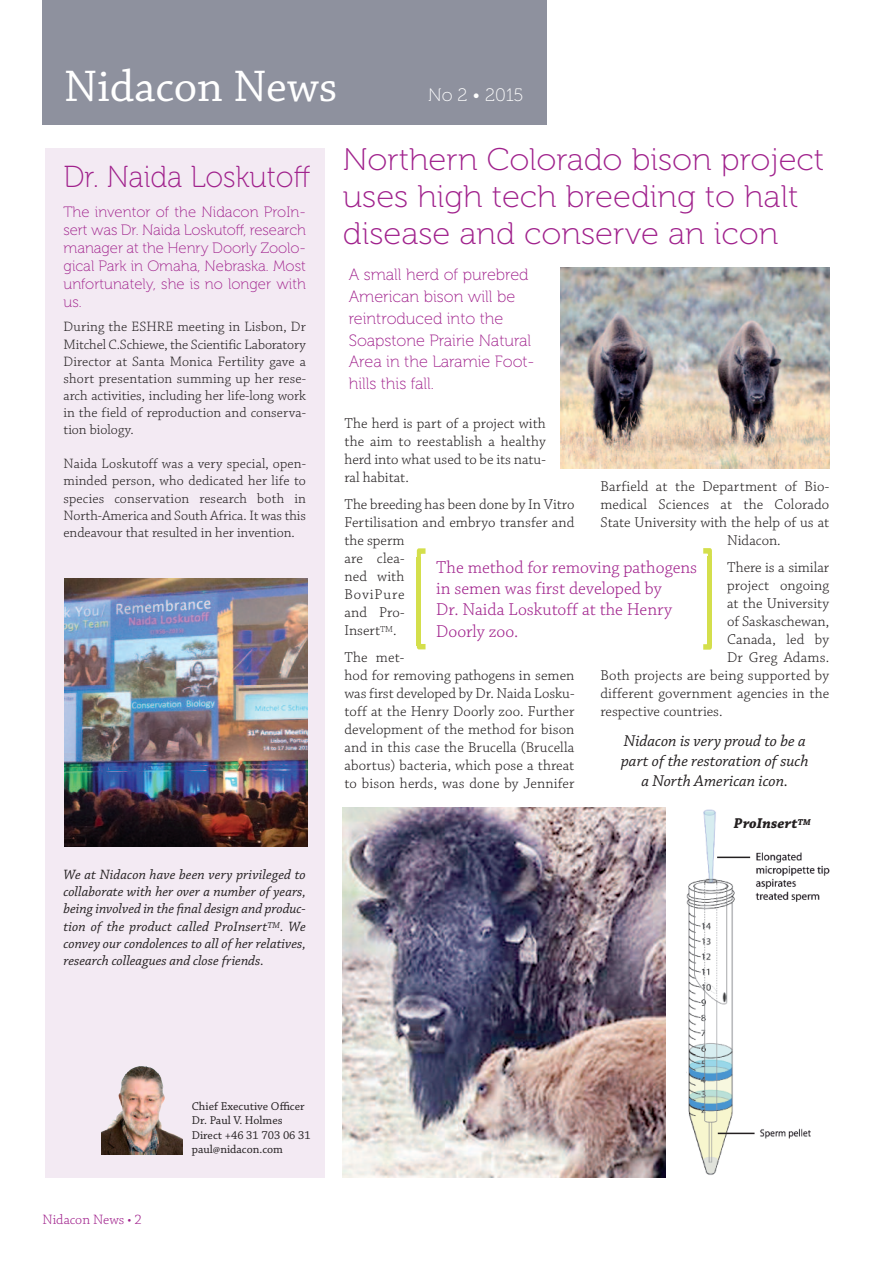
<style>
.page{position:relative;width:893px;height:1263px;background:#fff}
.page>*{position:absolute;margin:0;border:0;box-sizing:border-box;transform-origin:0 0}
.t1{font:46.5px "Chaparral Pro";color:#fff}
.t2{font:31.2px/36.6px "Museo 100";color:#a0218c;scale:1.06 1}
.t3{font:30.3px "Museo 100";color:#a0218c}
.t4{font:18.15px/21.1px "Chaparral MM.250.wt.11.op";color:#a0218c}
.t5{font:18px "Museo 100";letter-spacing:-.005em;color:#fff}
.t6{font:italic 16.5px/19.8px "Chaparral Pro";color:#231f20;text-align:center}
.t7{font:16.35px/21.8px "Museo 100";color:#a0218c}
.t8{font:15px/18px "Chaparral MM.250.wt.11.op";letter-spacing:.005em;color:#231f20}
.t9{font:15px/18px "Museo 100";color:#a0218c;text-align:justify}
.t10{font:italic 700 15px "Chaparral Pro";color:#231f20}
.t11{font:14.25px/17.1px "Chaparral MM.250.wt.11.op";color:#231f20;text-align:justify}
.t12{font:italic 14.25px/17.1px "Chaparral Pro";color:#231f20;text-align:justify}
.t13{font:14.25px "Chaparral MM.250.wt.11.op";color:#a0218c}
.t14{font:12px/14.4px "Chaparral Pro";color:#231f20}
</style>
<div class="page">
<img style="left:755px;top:852px;width:75px;height:50px">
<img style="left:760px;top:1128px;width:51px;height:11px">
<div style="left:45px;top:148px;width:280px;height:1030px;background:#f3eaf3"></div>
<div style="left:43px;top:0;width:504px;height:125px;background:#8e919e"></div>
<img style="left:343px;top:808px;width:322px;height:370px">
<img style="left:561px;top:267px;width:268px;height:202px">
<img style="left:65px;top:578px;width:243px;height:268px">
<hr style="left:417px;top:557px;width:4px;height:89px;background:#d4df4c">
<svg style="left:417px;top:548px;width:8px;height:9px"></svg>
<svg style="left:417px;top:643px;width:8px;height:6px"></svg>
<hr style="left:708px;top:557px;width:4px;height:89px;background:#d4df4c">
<svg style="left:703px;top:548px;width:9px;height:12px"></svg>
<svg style="left:703px;top:638px;width:9px;height:12px"></svg>
<img style="left:101px;top:1066px;width:81px;height:88px">
<img style="left:686px;top:809px;width:49px;height:366px">
<hr style="left:718px;top:1133px;width:36px;height:1px;background:#231f20">
<hr style="left:717px;top:857px;width:33px;height:1px;background:#231f20">
<h1 class="t1" style="left:64px;top:68px;width:275px">Nidacon News</h1>
<p class="t5" style="left:428px;top:88px;width:97px">No 2 • 2015</p>
<h3 class="t3" style="left:63px;top:165px;width:248px">Dr. Naida Loskutoff</h3>
<p class="t9" style="left:64px;top:204px;width:244px">The inventor of the Nidacon ProIn&shy;sert was Dr. Naida Loskutoff, research manager at the Henry Doorly Zoolo&shy;gical Park in Omaha, Nebraska. Most unfortunately, she is no longer with us.</p>
<p class="t11" style="left:64px;top:320px;width:244px">During the ESHRE meeting in Lisbon, Dr Mitchel C.Schiewe, the Scientific Laboratory Director at Santa Monica Fertility gave a short presentation summing up her rese&shy;arch activities, including her life-long work in the field of reproduction and conserva&shy;tion biology.</p>
<p class="t11" style="left:64px;top:456px;width:244px">Naida Loskutoff was a very special, open&shy;minded person, who dedicated her life to species conservation research both in North-America and South Africa. It was this endeavour that resulted in her invention.</p>
<p class="t12" style="left:64px;top:867px;width:244px">We at Nidacon have been very privileged to collaborate with her over a number of years, being involved in the final design and produc&shy;tion of the product called ProInsert<sup>TM</sup>. We convey our condolences to all of her relatives, research colleagues and close friends.</p>
<h2 class="t2" style="left:343px;top:144px;width:456px">Northern Colorado bison project uses high tech breeding to halt disease and conserve an icon</h2>
<p class="t7" style="left:349px;top:265px;width:187px">A small herd of purebred<br>American bison will be reintroduced into the<br>Soapstone Prairie Natural<br>Area in the Laramie Foot&shy;hills this fall.</p>
<p class="t8" style="left:344px;top:416px;width:203px;text-align:justify">The herd is part of a project with the aim to reestablish a healthy herd into what used to be its natu&shy;ral habitat.</p>
<p class="t8" style="left:344px;top:497px;width:231px">The breeding has been done by In Vitro<br>Fertilisation and embryo transfer and the sperm<br>are clea-<br>ned with<br>BoviPure<br>and Pro-<br>Insert<sup>TM</sup>.</p>
<p class="t8" style="left:344px;top:650px;width:232px">The met-<br>hod for removing pathogens in semen was first developed by Dr. Naida Losku&shy;toff at the Henry Doorly zoo. Further development of the method for bison and in this case the Brucella (Brucella abortus) bacteria, which pose a threat to bison herds, was done by Jennifer</p>
<p class="t8" style="left:600px;top:479px;width:230px">Barfield at the Department of Bio-</p>
<p class="t8" style="left:600px;top:497px;width:230px">medical Sciences at the Colorado</p>
<p class="t8" style="left:600px;top:515px;width:230px">State University with the help of us at</p>
<p class="t8" style="left:727px;top:533px;width:55px">Nidacon.</p>
<p class="t8" style="left:727px;top:560px;width:104px">There is a similar</p>
<p class="t8" style="left:727px;top:578px;width:104px">project ongoing</p>
<p class="t8" style="left:727px;top:596px;width:104px">at the University</p>
<p class="t8" style="left:727px;top:614px;width:104px">of Saskaschewan,</p>
<p class="t8" style="left:727px;top:632px;width:104px">Canada, led by</p>
<p class="t8" style="left:727px;top:650px;width:104px">Dr Greg Adams.</p>
<p class="t8" style="left:600px;top:668px;width:230px">Both projects are being supported by</p>
<p class="t8" style="left:600px;top:686px;width:230px">different government agencies in the</p>
<p class="t8" style="left:600px;top:704px;width:124px">respective countries.</p>
<p class="t6" style="left:621px;top:732px;width:189px">Nidacon is very proud to be a part of the restoration of such a North American icon.</p>
<p class="t4" style="left:436px;top:558px;width:262px">The method for removing pathogens in semen was first developed by<br>Dr. Naida Loskutoff at the Henry<br>Doorly zoo.</p>
<p class="t10" style="left:734px;top:817px;width:78px">ProInsert<sup>TM</sup></p>
<p class="t13" style="left:43px;top:1214px;width:101px">Nidacon News • 2</p>
<p class="t14" style="left:192px;top:1100px;width:121px">Chief Executive Officer<br>Dr. Paul V. Holmes<br>Direct +46 31 703 06 31 paul@nidacon.com</p>
</div>
